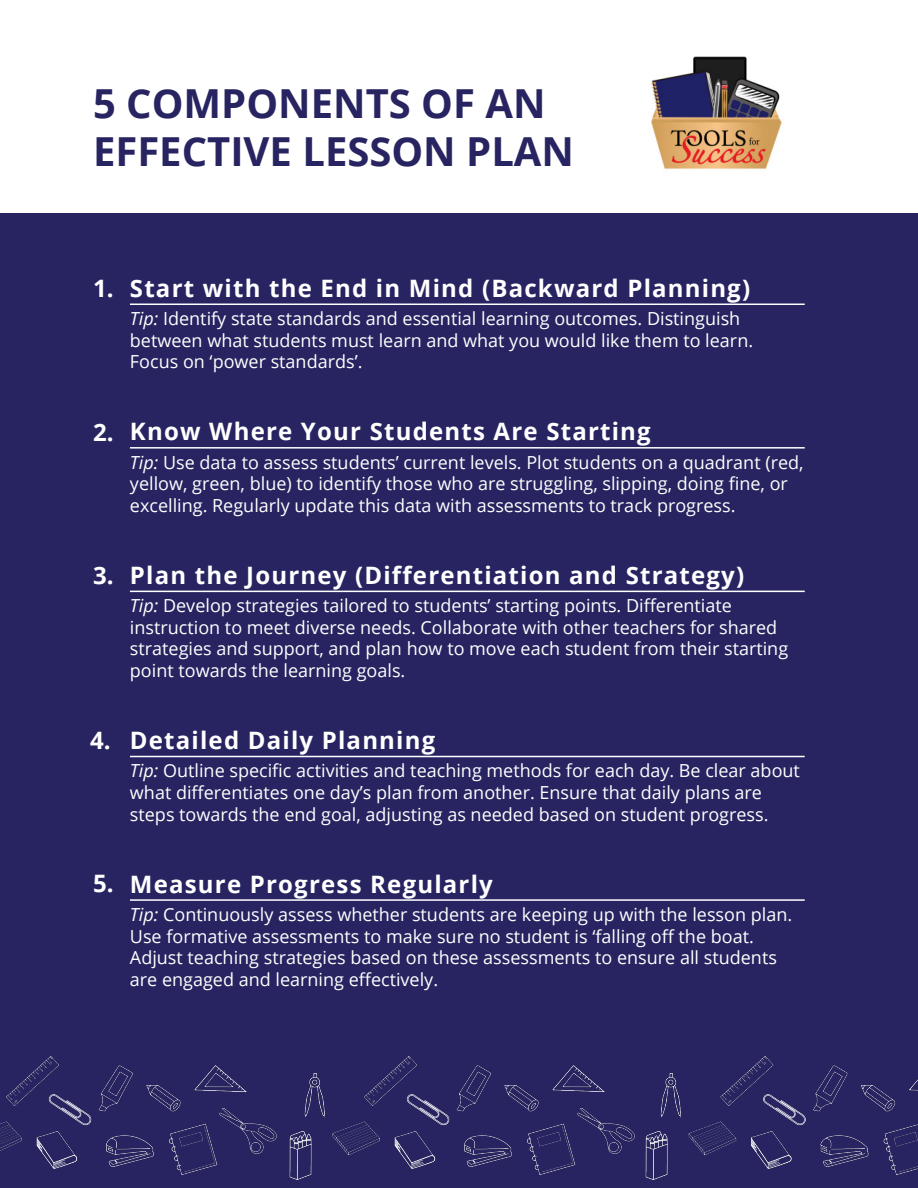
<style>
.page{position:relative;width:918px;height:1188px;background:#fff}
.page>*{position:absolute;margin:0;border:0;box-sizing:border-box;transform-origin:0 0}
.t1{font:700 40.05px/48px "Open Sans";color:#272461}
.Paragraph_Style_1{font:700 24px "Open Sans";letter-spacing:.05em;color:#fff}
.t2{font:18px/21.6px "Open Sans";color:#fff}
.s1{font-style:italic}
</style>
<div class="page">
<div style="left:0;top:214px;width:918px;height:974px;background:#272461"></div>
<img style="left:0;top:1056px;width:277px;height:119px">
<img style="left:289px;top:1056px;width:346px;height:124px">
<img style="left:645px;top:1056px;width:273px;height:124px">
<hr style="left:130px;top:304px;width:675px;height:1px;background:#fff">
<hr style="left:130px;top:447px;width:675px;height:2px;background:#fff">
<hr style="left:130px;top:591px;width:675px;height:1px;background:#fff">
<hr style="left:130px;top:756px;width:675px;height:1px;background:#fff">
<hr style="left:130px;top:899px;width:675px;height:2px;background:#fff">
<img style="left:651px;top:56px;width:131px;height:114px">
<p class="t1" style="left:93px;top:78px;width:483px">5 COMPONENTS OF AN<br>EFFECTIVE LESSON PLAN</p>
<p class="Paragraph_Style_1" style="left:93px;top:271px;width:22px">1.</p>
<p class="Paragraph_Style_1" style="left:130px;top:271px;width:622px">Start with the End in Mind (Backward Planning)</p>
<p class="t2" style="left:130px;top:307px;width:625px"><span class="s1">Tip:</span> Identify state standards and essential learning outcomes. Distinguish between what students must learn and what you would like them to learn.<br>Focus on ‘power standards’.</p>
<p class="Paragraph_Style_1" style="left:93px;top:415px;width:22px">2.</p>
<p class="Paragraph_Style_1" style="left:130px;top:415px;width:522px">Know Where Your Students Are Starting</p>
<p class="t2" style="left:130px;top:451px;width:675px"><span class="s1">Tip:</span> Use data to assess students’ current levels. Plot students on a quadrant (red, yellow, green, blue) to identify those who are struggling, slipping, doing fine, or excelling. Regularly update this data with assessments to track progress.</p>
<p class="Paragraph_Style_1" style="left:93px;top:558px;width:22px">3.</p>
<p class="Paragraph_Style_1" style="left:130px;top:558px;width:616px">Plan the Journey (Differentiation and Strategy)</p>
<p class="t2" style="left:130px;top:594px;width:660px"><span class="s1">Tip:</span> Develop strategies tailored to students’ starting points. Differentiate instruction to meet diverse needs. Collaborate with other teachers for shared strategies and support, and plan how to move each student from their starting point towards the learning goals.</p>
<p class="Paragraph_Style_1" style="left:90px;top:723px;width:22px">4.</p>
<p class="Paragraph_Style_1" style="left:130px;top:723px;width:307px">Detailed Daily Planning</p>
<p class="t2" style="left:130px;top:760px;width:672px"><span class="s1">Tip:</span> Outline specific activities and teaching methods for each day. Be clear about what differentiates one day’s plan from another. Ensure that daily plans are steps towards the end goal, adjusting as needed based on student progress.</p>
<p class="Paragraph_Style_1" style="left:93px;top:866px;width:22px">5.</p>
<p class="Paragraph_Style_1" style="left:130px;top:867px;width:364px">Measure Progress Regularly</p>
<p class="t2" style="left:130px;top:903px;width:664px"><span class="s1">Tip:</span> Continuously assess whether students are keeping up with the lesson plan.<br>Use formative assessments to make sure no student is ‘falling off the boat.<br>Adjust teaching strategies based on these assessments to ensure all students are engaged and learning effectively.</p>
</div>
